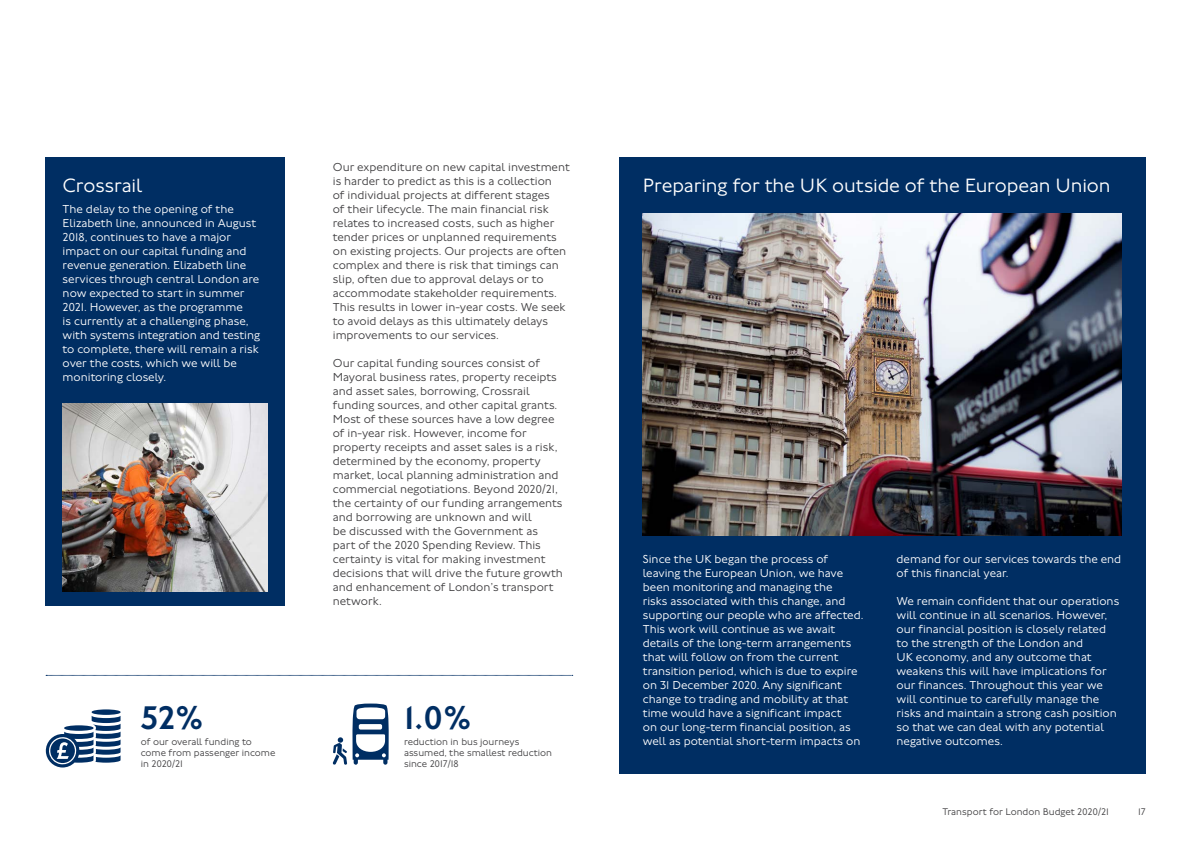
<style>
.page{position:relative;width:1191px;height:842px;background:#fff}
.page>*{position:absolute;margin:0;border:0;box-sizing:border-box;transform-origin:0 0}
.Infographic_Figure_DarkBlue_34_36_P{font:500 34px "Johnston 100";color:#002e63}
.Boxout_Heading_24_24_W_O_P{font:300 20px "Johnston 100";letter-spacing:-.01em;color:#fff}
.Body_12_14_W_O_P{font:300 12px/14px "Johnston 100";color:#fff}
.Body_12_14_P{font:300 12px/14px "Johnston 100";color:#414042}
.Infographic_Explanation_10_11_P{font:300 10px/11px "Johnston 100";color:#414042}
</style>
<div class="page">
<div style="left:46px;top:157px;width:239px;height:448px;background:#002e63"></div>
<img style="left:63px;top:403px;width:205px;height:188px">
<div style="left:619px;top:157px;width:526px;height:616px;background:#002e63"></div>
<img style="left:643px;top:213px;width:479px;height:322px">
<svg style="left:45px;top:709px;width:76px;height:58px"></svg>
<svg style="left:333px;top:703px;width:56px;height:62px"></svg>
<svg style="left:46px;top:675px;width:527px;height:1px"></svg>
<p class="Boxout_Heading_24_24_W_O_P" style="left:63px;top:174px;width:81px">Crossrail</p>
<p class="Body_12_14_W_O_P" style="left:63px;top:203px;width:199px">The delay to the opening of the<br>Elizabeth line, announced in August<br>2018, continues to have a major impact on our capital funding and revenue generation. Elizabeth line services through central London are now expected to start in summer<br>2021. However, as the programme<br>is currently at a challenging phase, with systems integration and testing to complete, there will remain a risk over the costs, which we will be monitoring closely.</p>
<p class="Infographic_Figure_DarkBlue_34_36_P" style="left:141px;top:699px;width:64px">52%</p>
<p class="Infographic_Explanation_10_11_P" style="left:141px;top:737px;width:136px">of our overall funding to come from passenger income in 2020/21</p>
<p class="Body_12_14_P" style="left:333px;top:161px;width:238px">Our expenditure on new capital investment is harder to predict as this is a collection<br>of individual projects at different stages<br>of their lifecycle. The main financial risk relates to increased costs, such as higher tender prices or unplanned requirements on existing projects. Our projects are often complex and there is risk that timings can slip, often due to approval delays or to accommodate stakeholder requirements.<br>This results in lower in-year costs. We seek to avoid delays as this ultimately delays improvements to our services.</p>
<p class="Body_12_14_P" style="left:333px;top:357px;width:232px">Our capital funding sources consist of Mayoral business rates, property receipts and asset sales, borrowing, Crossrail funding sources, and other capital grants.<br>Most of these sources have a low degree of in-year risk. However, income for property receipts and asset sales is a risk, determined by the economy, property market, local planning administration and commercial negotiations. Beyond 2020/21, the certainty of our funding arrangements and borrowing are unknown and will<br>be discussed with the Government as part of the 2020 Spending Review. This certainty is vital for making investment decisions that will drive the future growth and enhancement of London’s transport network.</p>
<p class="Infographic_Figure_DarkBlue_34_36_P" style="left:404px;top:699px;width:69px">1.0%</p>
<p class="Infographic_Explanation_10_11_P" style="left:404px;top:737px;width:150px">reduction in bus journeys assumed, the smallest reduction since 2017/18</p>
<p class="Boxout_Heading_24_24_W_O_P" style="left:643px;top:174px;width:469px">Preparing for the UK outside of the European Union</p>
<p class="Body_12_14_W_O_P" style="left:643px;top:553px;width:222px">Since the UK began the process of leaving the European Union, we have been monitoring and managing the<br>risks associated with this change, and supporting our people who are affected.<br>This work will continue as we await details of the long-term arrangements that will follow on from the current transition period, which is due to expire on 31 December 2020. Any significant change to trading and mobility at that time would have a significant impact<br>on our long-term financial position, as well as potential short-term impacts on</p>
<p class="Body_12_14_W_O_P" style="left:896px;top:553px;width:226px">demand for our services towards the end of this financial year.</p>
<p class="Body_12_14_W_O_P" style="left:896px;top:595px;width:224px">We remain confident that our operations will continue in all scenarios. However, our financial position is closely related to the strength of the London and<br>UK economy, and any outcome that weakens this will have implications for our finances. Throughout this year we will continue to carefully manage the risks and maintain a strong cash position so that we can deal with any potential negative outcomes.</p>
<p class="Infographic_Explanation_10_11_P" style="left:942px;top:807px;width:168px">Transport for London Budget 2020/21</p>
<p class="Infographic_Explanation_10_11_P" style="left:1138px;top:807px;width:9px">17</p>
</div>
